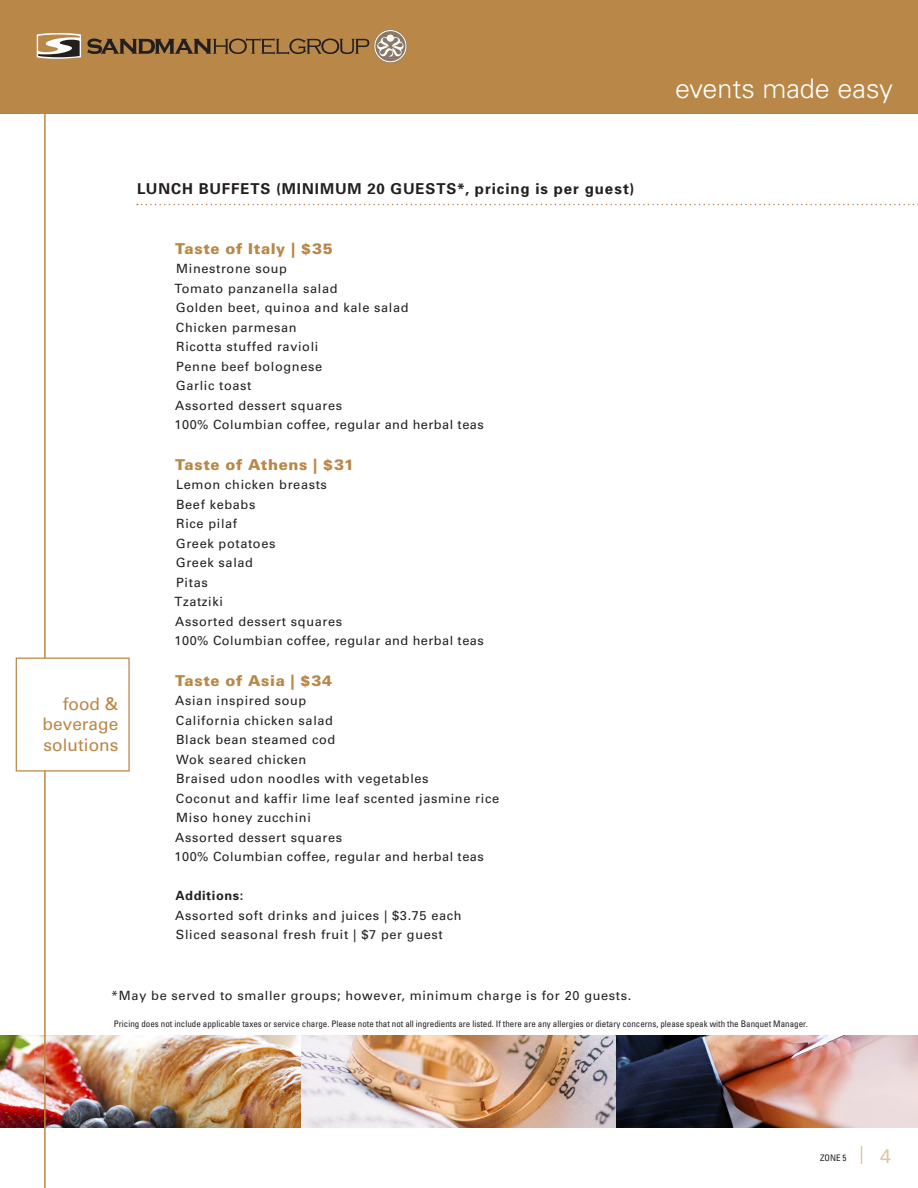
<style>
.page{position:relative;width:918px;height:1188px;background:#fff}
.page>*{position:absolute;margin:0;border:0;box-sizing:border-box;transform-origin:0 0}
.t1{font:300 27px "Univers";color:#fff}
.t2{font:19.5px "Univers";color:#dfc6a8}
.quote{font:17.25px/20.7px "Univers";color:#b98747;text-align:justify}
.menu_discrip_part2{font:700 15px "Univers";letter-spacing:.06em;color:#231f20}
.menu_discrip_part2-2{font:900 15px "Univers";letter-spacing:.035em;color:#b98747}
.menu_discrip_part2-3{font:12.75px/19.5px "Univers";letter-spacing:.05em;color:#231f20}
.menu_discrip_part2-4{font:700 12.75px "Univers";letter-spacing:.05em;color:#231f20}
.body{font:condensed 9px "Univers";color:#231f20}
</style>
<div class="page">
<img style="left:0;top:1036px;width:918px;height:92px">
<hr style="left:44px;top:113px;width:2px;height:1075px;background:#b98747">
<svg style="left:861px;top:1146px;width:1px;height:18px"></svg>
<div style="left:16px;top:658px;width:114px;height:114px;background:#fff;border:1px solid #b98747"></div>
<div style="left:0;top:0;width:918px;height:114px;background:#b98747"></div>
<svg style="left:87px;top:29px;width:320px;height:34px"></svg>
<svg style="left:37px;top:33px;width:44px;height:26px"></svg>
<svg style="left:137px;top:204px;width:781px;height:1px"></svg>
<p class="quote" style="left:43px;top:693px;width:77px;text-indent:20px">food &amp; beverage solutions</p>
<p class="menu_discrip_part2" style="left:137px;top:179px;width:499px">LUNCH BUFFETS (MINIMUM 20 GUESTS*, pricing is per guest)</p>
<p class="menu_discrip_part2-2" style="left:175px;top:239px;width:159px">Taste of Italy | $35</p>
<p class="menu_discrip_part2-3" style="left:175px;top:259px;width:236px">Minestrone soup<br>Tomato panzanella salad<br>Golden beet, quinoa and kale salad</p>
<p class="menu_discrip_part2-3" style="left:176px;top:317px;width:122px">Chicken parmesan</p>
<p class="menu_discrip_part2-3" style="left:176px;top:337px;width:148px">Ricotta stuffed ravioli<br>Penne beef bolognese<br>Garlic toast</p>
<p class="menu_discrip_part2-3" style="left:175px;top:395px;width:168px">Assorted dessert squares</p>
<p class="menu_discrip_part2-3" style="left:175px;top:415px;width:311px">100% Columbian coffee, regular and herbal teas</p>
<p class="menu_discrip_part2-2" style="left:175px;top:455px;width:180px">Taste of Athens | $31</p>
<p class="menu_discrip_part2-3" style="left:176px;top:475px;width:152px">Lemon chicken breasts</p>
<p class="menu_discrip_part2-3" style="left:176px;top:494px;width:81px">Beef kebabs</p>
<p class="menu_discrip_part2-3" style="left:176px;top:514px;width:63px">Rice pilaf</p>
<p class="menu_discrip_part2-3" style="left:176px;top:533px;width:101px">Greek potatoes</p>
<p class="menu_discrip_part2-3" style="left:176px;top:553px;width:79px">Greek salad</p>
<p class="menu_discrip_part2-3" style="left:176px;top:572px;width:33px">Pitas</p>
<p class="menu_discrip_part2-3" style="left:175px;top:592px;width:50px">Tzatziki</p>
<p class="menu_discrip_part2-3" style="left:175px;top:611px;width:168px">Assorted dessert squares</p>
<p class="menu_discrip_part2-3" style="left:175px;top:631px;width:311px">100% Columbian coffee, regular and herbal teas</p>
<p class="menu_discrip_part2-2" style="left:175px;top:671px;width:159px">Taste of Asia | $34</p>
<p class="menu_discrip_part2-3" style="left:175px;top:691px;width:325px">Asian inspired soup<br>California chicken salad<br>Black bean steamed cod<br>Wok seared chicken<br>Braised udon noodles with vegetables<br>Coconut and kaffir lime leaf scented jasmine rice<br>Miso honey zucchini</p>
<p class="menu_discrip_part2-3" style="left:175px;top:827px;width:168px">Assorted dessert squares</p>
<p class="menu_discrip_part2-3" style="left:175px;top:847px;width:311px">100% Columbian coffee, regular and herbal teas</p>
<p class="menu_discrip_part2-4" style="left:175px;top:887px;width:70px">Additions:</p>
<p class="menu_discrip_part2-3" style="left:175px;top:905px;width:288px">Assorted soft drinks and juices | $3.75 each</p>
<p class="menu_discrip_part2-3" style="left:176px;top:925px;width:268px">Sliced seasonal fresh fruit | $7 per guest</p>
<p class="menu_discrip_part2-3" style="left:111px;top:986px;width:522px">*May be served to smaller groups; however, minimum charge is for 20 guests.</p>
<h1 class="t1" style="left:675px;top:72px;width:219px">events made easy</h1>
<p class="body" style="left:114px;top:1018px;width:695px">Pricing does not include applicable taxes or service charge. Please note that not all ingredients are listed. If there are any allergies or dietary concerns, please speak with the Banquet Manager.</p>
<p class="body" style="left:820px;top:1152px;width:28px">ZONE 5</p>
<h2 class="t2" style="left:880px;top:1144px;width:12px">4</h2>
</div>
